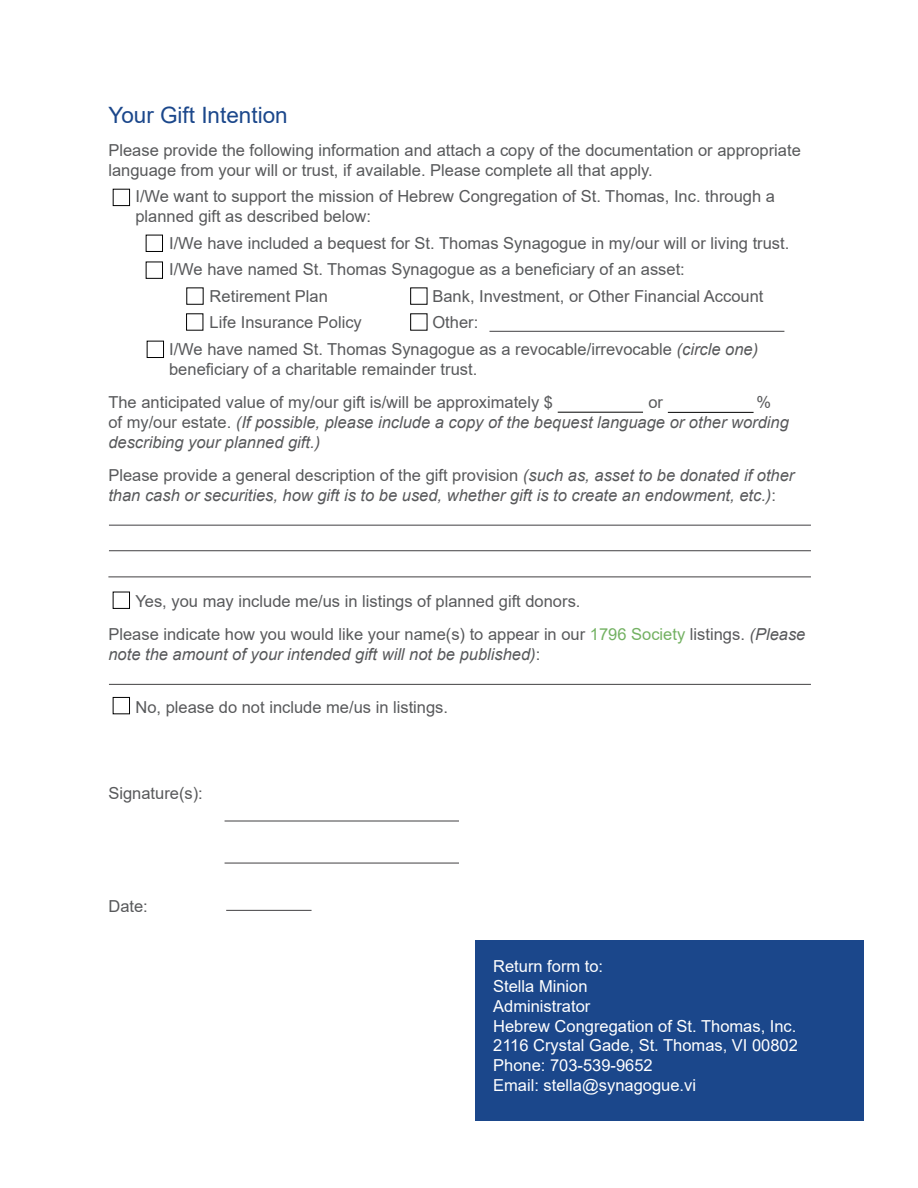
<style>
.page{position:relative;width:918px;height:1188px;background:#fff}
.page>*{position:absolute;margin:0;border:0;box-sizing:border-box;transform-origin:0 0}
.t1{font:22.5px "Arial";color:#1b478b}
.t2{font:16.5px/19.8px "Arial";color:#58595b}
.t3{font:italic 16.5px/19.8px "Arial";color:#58595b}
.t4{font:16.5px/19.8px "Arial";color:#fff}
.s1{font-style:italic}
.s2{font-style:normal}
.s3{color:#73b162}
</style>
<div class="page">
<div style="left:475px;top:940px;width:389px;height:181px;background:#1b478b"></div>
<div style="left:410px;top:288px;width:17px;height:17px;border:1px solid #000"></div>
<hr style="left:489px;top:331px;width:295px;height:1px;background:#414042">
<hr style="left:558px;top:412px;width:85px;height:1px;background:#000">
<hr style="left:668px;top:412px;width:86px;height:1px;background:#000">
<div style="left:113px;top:189px;width:17px;height:17px;border:1px solid #000"></div>
<div style="left:146px;top:235px;width:17px;height:17px;border:1px solid #000"></div>
<div style="left:147px;top:341px;width:17px;height:17px;border:1px solid #000"></div>
<div style="left:146px;top:262px;width:17px;height:17px;border:1px solid #000"></div>
<div style="left:113px;top:592px;width:17px;height:17px;border:1px solid #000"></div>
<div style="left:113px;top:697px;width:17px;height:17px;border:1px solid #000"></div>
<hr style="left:109px;top:525px;width:702px;height:1px;background:#414042">
<hr style="left:108px;top:577px;width:703px;height:1px;background:#414042">
<hr style="left:109px;top:550px;width:702px;height:1px;background:#414042">
<hr style="left:109px;top:684px;width:702px;height:1px;background:#414042">
<hr style="left:225px;top:821px;width:234px;height:1px;background:#414042">
<hr style="left:225px;top:863px;width:234px;height:1px;background:#414042">
<hr style="left:226px;top:910px;width:86px;height:1px;background:#414042">
<h1 class="t1" style="left:108px;top:99px;width:181px">Your Gift Intention</h1>
<p class="t2" style="left:108px;top:140px;width:694px">Please provide the following information and attach a copy of the documentation or appropriate language from your will or trust, if available. Please complete all that apply.</p>
<p class="t2" style="left:135px;top:187px;width:641px">I/We want to support the mission of Hebrew Congregation of St. Thomas, Inc. through a planned gift as described below:</p>
<p class="t2" style="left:169px;top:233px;width:622px">I/We have included a bequest for St. Thomas Synagogue in my/our will or living trust.</p>
<p class="t2" style="left:169px;top:259px;width:517px">I/We have named St. Thomas Synagogue as a beneficiary of an asset:</p>
<p class="t2" style="left:210px;top:286px;width:120px">Retirement Plan</p>
<p class="t2" style="left:432px;top:286px;width:333px">Bank, Investment, or Other Financial Account</p>
<p class="t2" style="left:210px;top:313px;width:154px">Life Insurance Policy</p>
<p class="t2" style="left:169px;top:309px;width:591px;line-height:26.5px;text-indent:263px">Other:<br>I/We have named St. Thomas Synagogue as a revocable/irrevocable <span class="s1">(circle one)</span></p>
<p class="t2" style="left:108px;top:352px;width:446px;line-height:33.3px;text-indent:61px">beneficiary of a charitable remainder trust.<br>The anticipated value of my/our gift is/will be approximately $</p>
<p class="t3" style="left:108px;top:393px;width:682px;text-indent:648px"><span class="s2">% of my/our estate.</span> (If possible, please include a copy of the bequest language or other wording describing your planned gift.)</p>
<p class="t3" style="left:108px;top:465px;width:688px"><span class="s2">Please provide a general description of the gift provision</span> (such as, asset to be donated if other than cash or securities, how gift is to be used, whether gift is to create an endowment, etc.)<span class="s2">:</span></p>
<p class="t2" style="left:648px;top:392px;width:16px">or</p>
<p class="t2" style="left:108px;top:584px;width:699px;line-height:33.3px;text-indent:27px">Yes, you may include me/us in listings of planned gift donors.<br>Please indicate how you would like your name(s) to appear in our <span class="s3">1796 Society</span> listings. <span class="s1">(Please</span></p>
<p class="t3" style="left:108px;top:644px;width:434px">note the amount of your intended gift will not be published)<span class="s2">:</span></p>
<p class="t2" style="left:135px;top:697px;width:314px">No, please do not include me/us in listings.</p>
<p class="t2" style="left:108px;top:784px;width:96px">Signature(s):</p>
<p class="t2" style="left:108px;top:897px;width:41px">Date:</p>
<p class="t4" style="left:493px;top:956px;width:306px">Return form to:<br>Stella Minion<br>Administrator<br>Hebrew Congregation of St. Thomas, Inc.<br>2116 Crystal Gade, St. Thomas, VI 00802<br>Phone: 703-539-9652<br>Email: stella@synagogue.vi</p>
</div>
